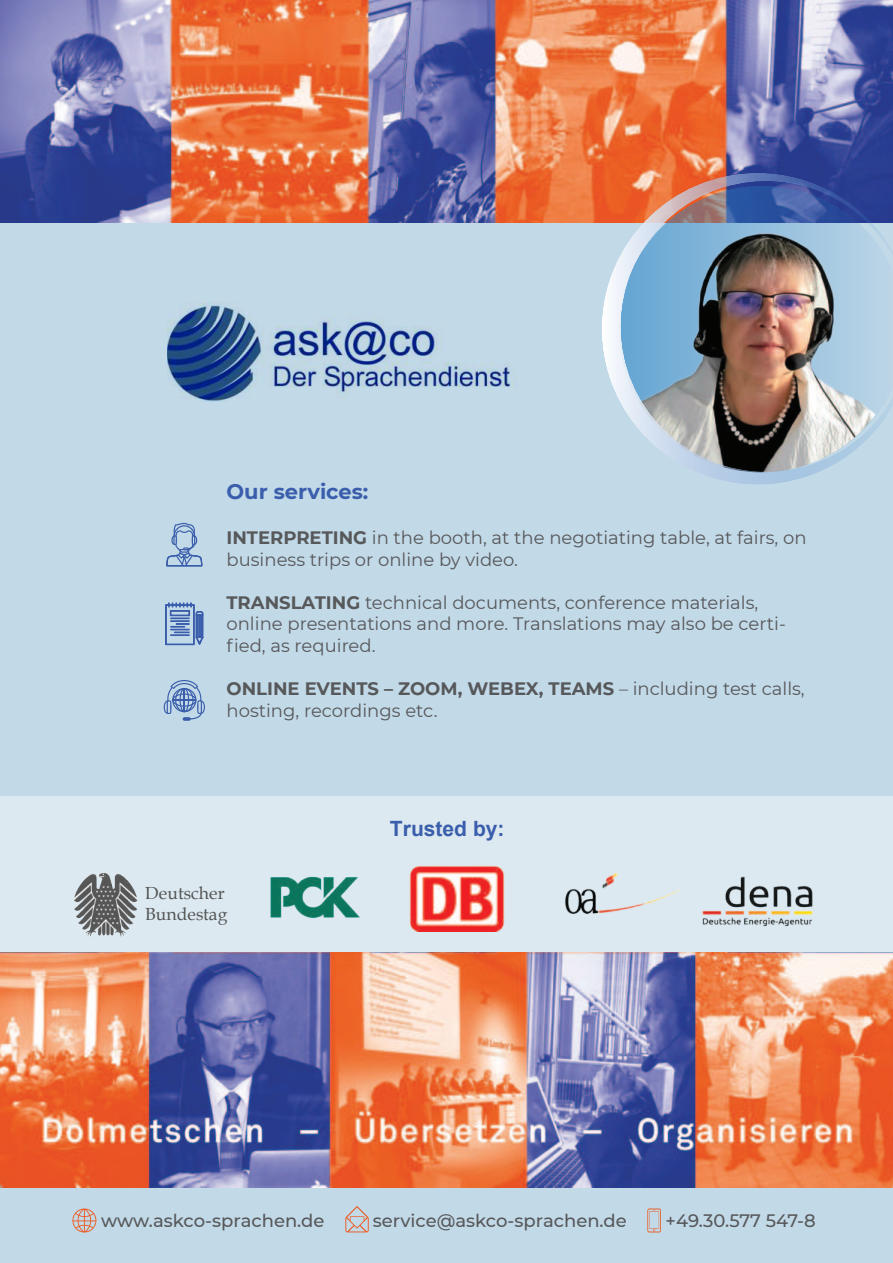
<style>
.page{position:relative;width:893px;height:1263px;background:#c2d9e8}
.page>*{position:absolute;margin:0;border:0;box-sizing:border-box;transform-origin:0 0}
.t1{font:700 21px "Montserrat";color:#3a5eab}
.t2{font:700 21px "Arial";color:#3a5eab}
.t3{font:18px/21.6px "Montserrat";color:#57585a}
.t4{font:500 18px "Montserrat";color:#57585a}
.t5{font:17.55px/21px "Book Antiqua";color:#545554}
.s1{font-weight:700}
</style>
<div class="page">
<div style="left:0;top:796px;width:893px;height:156px;background:#dce9f1"></div>
<img style="left:0;top:952px;width:893px;height:236px">
<img style="left:0;top:0;width:893px;height:223px">
<img style="left:702px;top:876px;width:111px;height:51px">
<img style="left:410px;top:866px;width:94px;height:66px">
<img style="left:253px;top:877px;width:142px;height:106px">
<img style="left:74px;top:873px;width:271px;height:72px">
<img style="left:565px;top:872px;width:115px;height:42px">
<svg style="left:72px;top:1208px;width:24px;height:24px"></svg>
<svg style="left:647px;top:1208px;width:14px;height:24px"></svg>
<svg style="left:345px;top:1206px;width:24px;height:26px"></svg>
<svg style="left:165px;top:602px;width:39px;height:43px"></svg>
<svg style="left:164px;top:680px;width:41px;height:41px"></svg>
<svg style="left:166px;top:523px;width:36px;height:43px"></svg>
<img style="left:602px;top:173px;width:291px;height:312px">
<img style="left:167px;top:302px;width:347px;height:99px">
<p class="t1" style="left:227px;top:483px;width:143px">Our services:</p>
<p class="t3" style="left:227px;top:528px;width:582px"><span class="s1">INTERPRETING</span> in the booth, at the negotiating table, at fairs, on business trips or online by video.</p>
<p class="t3" style="left:227px;top:593px;width:561px"><span class="s1">TRANSLATING</span> technical documents, conference materials, online presentations and more. Translations may also be certi&shy;fied, as required.</p>
<p class="t3" style="left:227px;top:679px;width:580px"><span class="s1">ONLINE EVENTS ñ ZOOM, WEBEX, TEAMS</span> ñ including test calls, hosting, recordings etc.</p>
<p class="t5" style="left:145px;top:884px;width:84px">Deutscher<br>Bundestag</p>
<p class="t2" style="left:390px;top:821px;width:116px">Trusted by:</p>
<p class="t4" style="left:101px;top:1214px;width:225px">www.askco-sprachen.de</p>
<p class="t4" style="left:373px;top:1214px;width:255px">service@askco-sprachen.de</p>
<p class="t4" style="left:665px;top:1214px;width:152px">+49.30.577 547-8</p>
</div>
